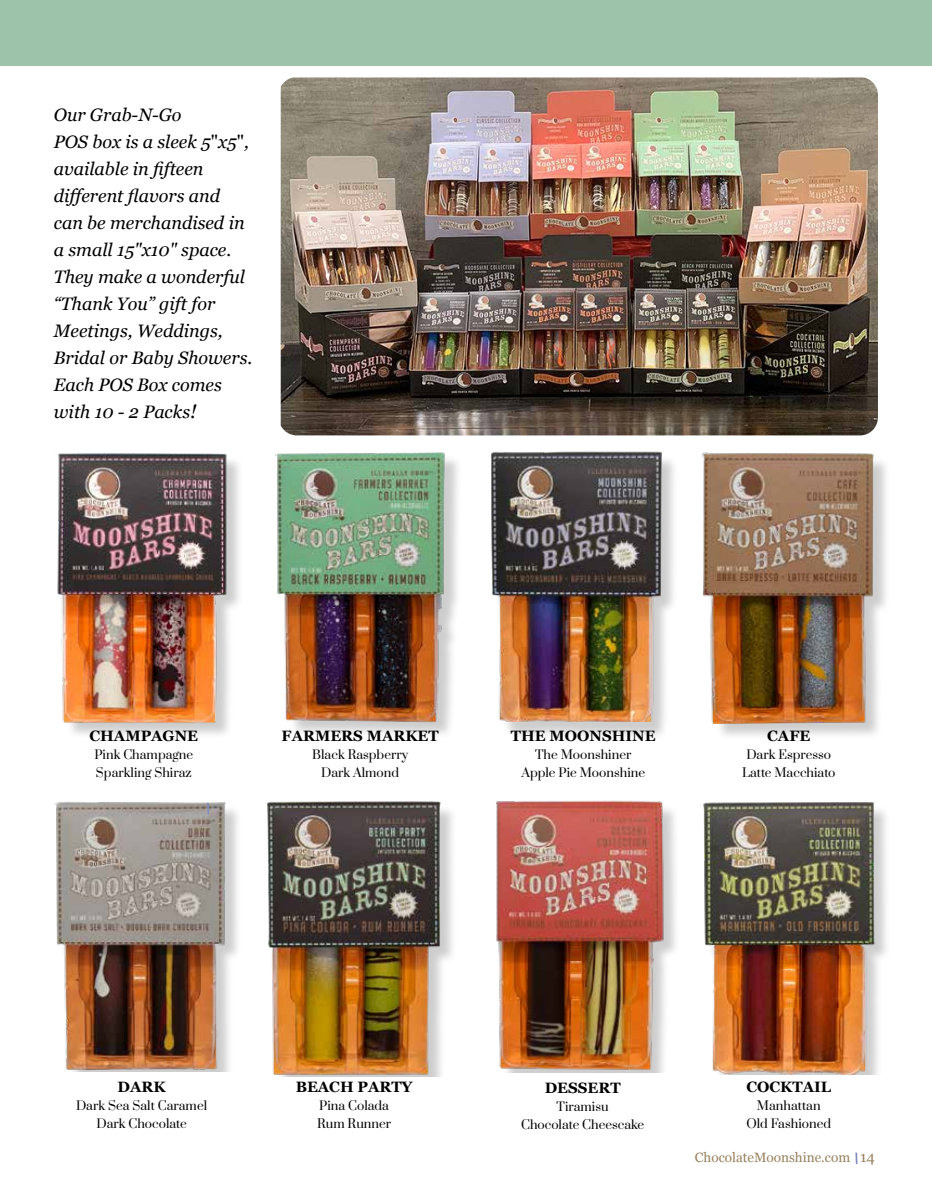
<style>
.page{position:relative;width:932px;height:1202px;background:#fff}
.page>*{position:absolute;margin:0;border:0;box-sizing:border-box;transform-origin:0 0}
.t1{font:italic 18px/27px "Georgia";color:#000}
.t2{font:700 15px "Georgia";color:#000}
.t3{font:13.5px "Georgia";color:#97815e}
.t4{font:12px/18px "Prata";color:#000;text-align:center}
.s1{font-style:normal}
.s2{font-size:19.5px}
.s3{font-size:15px}
</style>
<div class="page">
<div style="left:499px;top:804px;width:182px;height:268px;background:#000;opacity:.2"></div>
<img style="left:496px;top:800px;width:174px;height:272px">
<div style="left:0;top:0;width:932px;height:65px;background:#9dc4aa"></div>
<div style="left:705px;top:455px;width:185px;height:286px;background:#000;opacity:.2"></div>
<img style="left:703px;top:452px;width:171px;height:271px">
<div style="left:493px;top:454px;width:186px;height:286px;background:#000;opacity:.2"></div>
<img style="left:491px;top:451px;width:171px;height:271px">
<div style="left:58px;top:804px;width:184px;height:267px;background:#000;opacity:.2"></div>
<img style="left:54px;top:801px;width:175px;height:270px">
<div style="left:706px;top:804px;width:185px;height:271px;background:#000;opacity:.2"></div>
<img style="left:703px;top:802px;width:173px;height:273px">
<div style="left:270px;top:804px;width:187px;height:272px;background:#000;opacity:.2"></div>
<img style="left:267px;top:801px;width:175px;height:275px">
<div style="left:60px;top:455px;width:184px;height:284px;background:#000;opacity:.2"></div>
<img style="left:56px;top:453px;width:178px;height:272px">
<img style="left:281px;top:77px;width:597px;height:358px">
<svg style="left:207px;top:802px;width:2px;height:12px"></svg>
<svg style="left:855px;top:1152px;width:2px;height:12px"></svg>
<div style="left:279px;top:454px;width:183px;height:285px;background:#000;opacity:.2"></div>
<img style="left:275px;top:452px;width:171px;height:271px">
<p class="t1" style="left:54px;top:101px;width:200px">Our Grab-N-Go<br>POS box is a sleek 5<span class="s1">"</span>x5<span class="s1">"</span>, available in fifteen different flavors and can be merchandised in a small 15"x10" space.<br>They make a wonderful “Thank You” gift for<br>Meetings, Weddings,<br>Bridal or Baby Showers.<br>Each POS Box comes with 10 - 2 Packs<span class="s2">!</span></p>
<p class="t2" style="left:89px;top:724px;width:110px">CHAMPAGNE</p>
<p class="t4" style="left:94px;top:745px;width:100px;text-align:left">Pink Champagne<br>Sparkling Shiraz</p>
<p class="t2" style="left:281px;top:724px;width:159px">FARMERS MARKET</p>
<p class="t4" style="left:312px;top:744px;width:97px">Black Raspberry<br>Dark Almond</p>
<p class="t2" style="left:511px;top:724px;width:146px">THE MOONSHINE</p>
<p class="t4" style="left:521px;top:745px;width:125px">The Moonshiner<br>Apple Pie Moonshine</p>
<p class="t2" style="left:767px;top:724px;width:44px">CAFE</p>
<p class="t4" style="left:742px;top:745px;width:95px">Dark Espresso<br>Latte Macchiato</p>
<p class="t2" style="left:117px;top:1076px;width:50px">DARK</p>
<p class="t4" style="left:76px;top:1096px;width:133px">Dark Sea Salt Caramel<br>Dark Chocolate</p>
<p class="t2" style="left:296px;top:1076px;width:118px">BEACH PARTY</p>
<p class="t4" style="left:317px;top:1096px;width:76px;text-align:left">Pina Colada<br>Rum Runner</p>
<p class="t2" style="left:544px;top:1076px;width:77px">DESSERT</p>
<p class="t4" style="left:521px;top:1097px;width:125px">Tiramisu<br>Chocolate Cheescake</p>
<p class="t2" style="left:746px;top:1076px;width:86px">COCKTAIL</p>
<p class="t4" style="left:746px;top:1096px;width:86px">Manhattan<br>Old Fashioned</p>
<p class="t3" style="left:695px;top:1147px;width:181px">ChocolateMoonshine.com <span class="s3">14</span></p>
</div>
